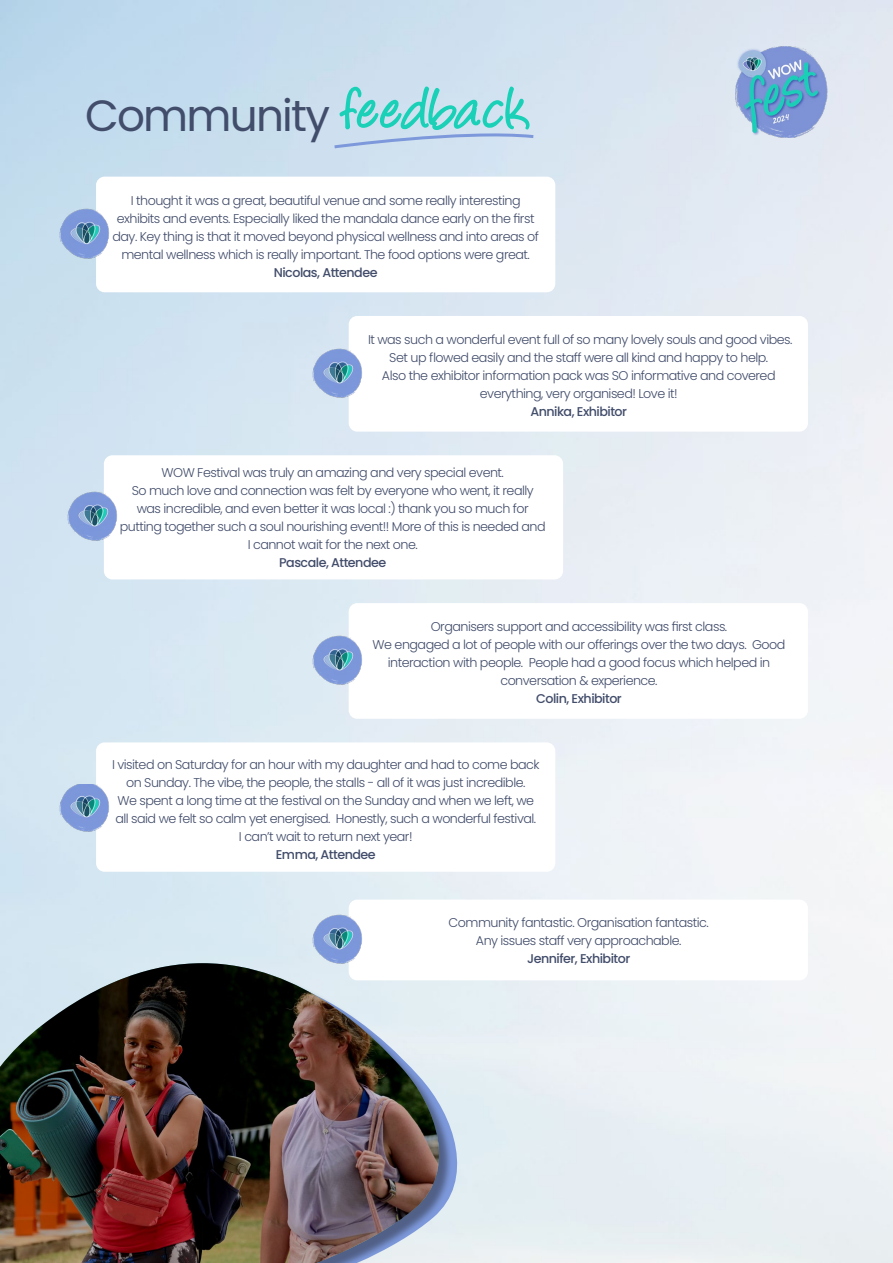
<style>
.page{position:relative;width:893px;height:1263px;background:#fff}
.page>*{position:absolute;margin:0;border:0;box-sizing:border-box;transform-origin:0 0}
.t1{font:43.65px "Poppins";letter-spacing:-.04em;color:#424d6b}
.t2{font:300 12.75px/18px "Poppins";letter-spacing:-.04em;color:#424d6b;text-align:center}
.t3{font:500 12.75px "Poppins";letter-spacing:-.04em;color:#424d6b}
</style>
<div class="page">
<svg style="left:332px;top:130px;width:205px;height:20px;background:#c4d6ed"></svg>
<img style="left:736px;top:46px;width:98px;height:91px">
<img style="left:58px;top:208px;width:51px;height:53px">
<img style="left:66px;top:491px;width:51px;height:53px">
<img style="left:58px;top:784px;width:51px;height:50px">
<div style="left:458px;top:891px;width:18px;height:372px;background:#e3eef3"></div>
<svg style="left:0;top:881px;width:458px;height:382px;background:#d5e5f0"></svg>
<img style="left:0;top:963px;width:441px;height:300px">
<img style="left:311px;top:634px;width:51px;height:53px">
<div style="left:349px;top:899px;width:459px;height:81px;background:#fff;border-radius:9px"></div>
<img style="left:311px;top:913px;width:51px;height:53px">
<img style="left:311px;top:347px;width:51px;height:53px">
<h1 class="t1" style="left:85px;top:90px;width:446px">Community <sup>feedback</sup></h1>
<p class="t2" style="left:112px;top:191px;width:428px">I thought it was a great, beautiful venue and some really interesting exhibits and events. Especially liked the mandala dance early on the first day. Key thing is that it moved beyond physical wellness and into areas of mental wellness which is really important. The food options were great.</p>
<p class="t3" style="left:274px;top:265px;width:105px">Nicolas, Attendee</p>
<p class="t2" style="left:368px;top:331px;width:426px">It was such a wonderful event full of so many lovely souls and good vibes.<br>Set up flowed easily and the staff were all kind and happy to help.<br>Also the exhibitor information pack was SO informative and covered everything, very organised! Love it!</p>
<p class="t3" style="left:530px;top:404px;width:98px">Annika, Exhibitor</p>
<p class="t2" style="left:120px;top:463px;width:427px">WOW Festival was truly an amazing and very special event.<br>So much love and connection was felt by everyone who went, it really was incredible, and even better it was local :) thank you so much for putting together such a soul nourishing event!! More of this is needed and I cannot wait for the next one.</p>
<p class="t3" style="left:279px;top:555px;width:109px">Pascale, Attendee</p>
<p class="t2" style="left:373px;top:618px;width:414px">Organisers support and accessibility was first class.<br>We engaged a lot of people with our offerings over the two days. Good interaction with people. People had a good focus which helped in conversation &amp; experience.</p>
<p class="t3" style="left:536px;top:691px;width:87px">Colin, Exhibitor</p>
<p class="t2" style="left:112px;top:755px;width:429px">I visited on Saturday for an hour with my daughter and had to come back on Sunday. The vibe, the people, the stalls - all of it was just incredible.<br>We spent a long time at the festival on the Sunday and when we left, we all said we felt so calm yet energised. Honestly, such a wonderful festival.<br>I can’t wait to return next year!</p>
<p class="t3" style="left:276px;top:847px;width:101px">Emma, Attendee</p>
<p class="t2" style="left:449px;top:913px;width:262px">Community fantastic. Organisation fantastic.<br>Any issues staff very approachable.</p>
<p class="t3" style="left:527px;top:951px;width:105px">Jennifer, Exhibitor</p>
</div>
